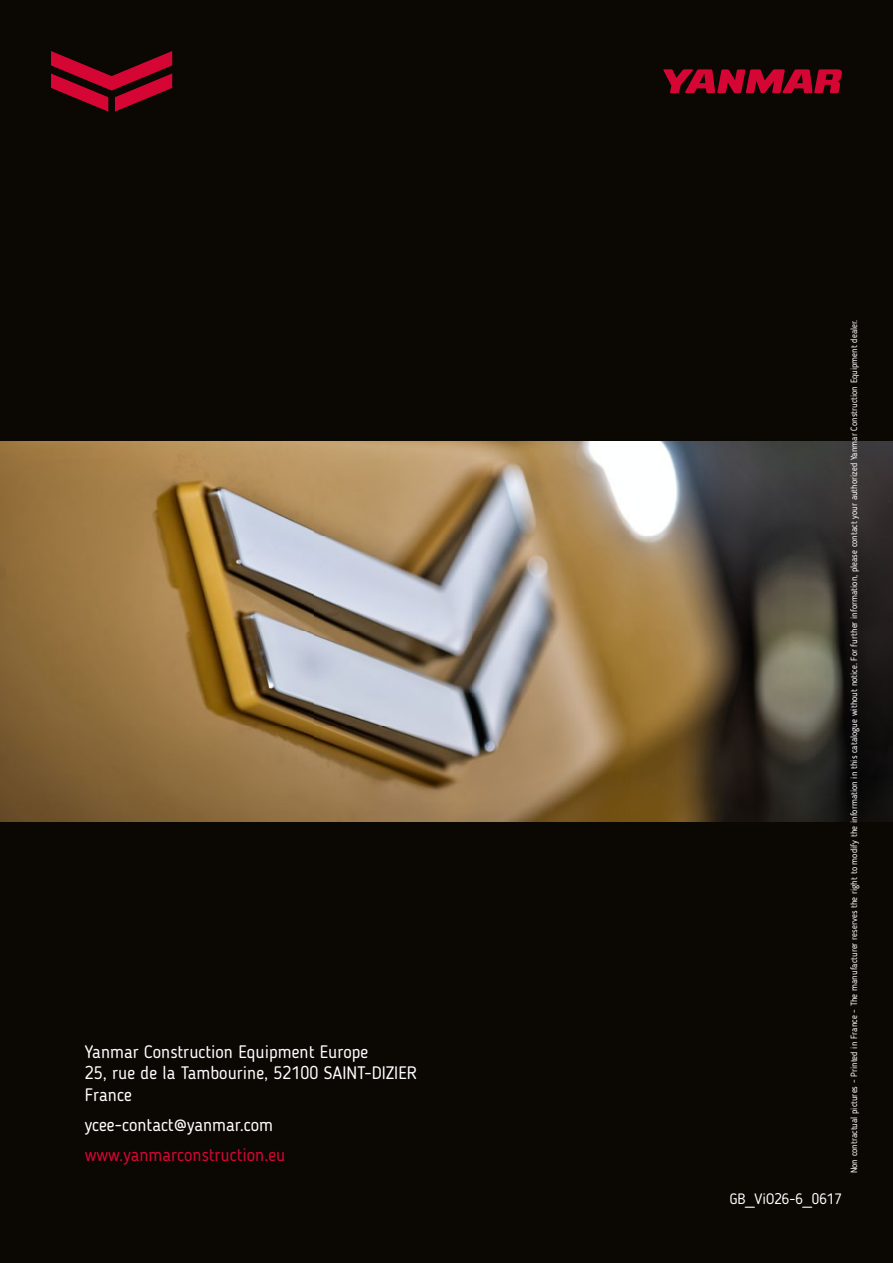
<style>
.page{position:relative;width:893px;height:1263px;background:#0b0703}
.page>*{position:absolute;margin:0;border:0;box-sizing:border-box;transform-origin:0 0}
.t1{font:18px/21.6px "Blogger Sans";color:#fff}
.t2{font:18px "Blogger Sans";color:#d50634}
.t3{font:15px "Blogger Sans";color:#fff}
.t4{font:9px "Blogger Sans";color:#fff}
</style>
<div class="page">
<svg style="left:663px;top:69px;width:179px;height:24px"></svg>
<svg style="left:51px;top:51px;width:121px;height:61px"></svg>
<img style="left:0;top:442px;width:893px;height:379px">
<h1 class="t1" style="left:85px;top:1040px;width:334px">Yanmar Construction Equipment Europe<br>25, rue de la Tambourine, 52100 SAINT-DIZIER<br>France</h1>
<h1 class="t1" style="left:85px;top:1114px;width:190px">ycee-contact@yanmar.com</h1>
<h1 class="t2" style="left:85px;top:1144px;width:202px">www.yanmarconstruction.eu</h1>
<h2 class="t3" style="left:730px;top:1190px;width:114px">GB_ViO26-6_0617</h2>
<p class="t4" style="left:849px;top:1173px;width:855px;rotate:-90deg">Non contractual pictures - Printed in France - The manufacturer reserves the right to modify the information in this catalogue without notice. For further information, please contact your authorized Yanmar Construction Equipment dealer.</p>
</div>
